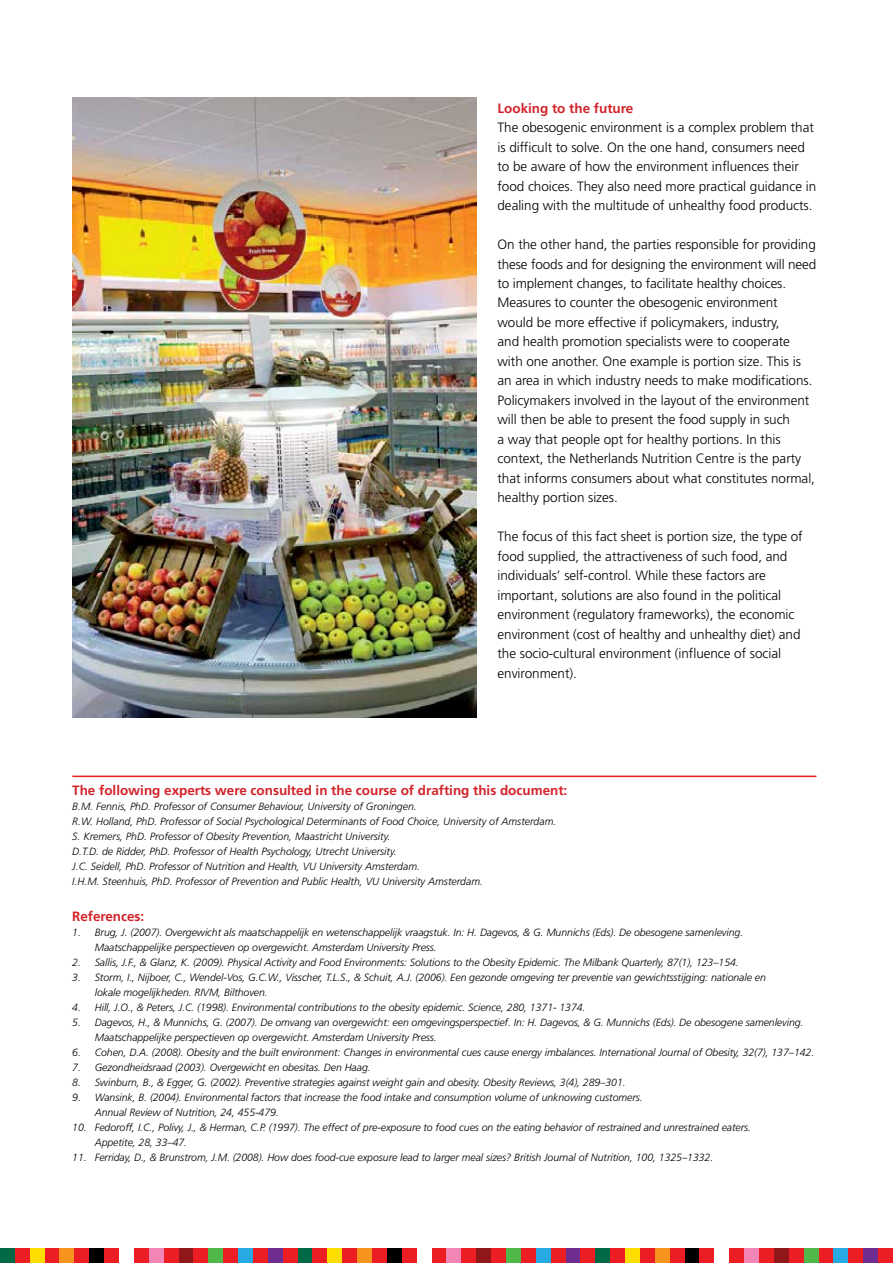
<style>
.page{position:relative;width:893px;height:1263px;background:#fff}
.page>*{position:absolute;margin:0;border:0;box-sizing:border-box;transform-origin:0 0}
.t1{font:300 13.5px/19.5px "Frutiger";letter-spacing:-.005em;color:#000}
.t2{font:700 13.5px "Frutiger";color:#d2232a}
.t3{font:italic 300 10.5px/15px "Frutiger";letter-spacing:-.005em;color:#000}
</style>
<div class="page">
<div style="left:0;top:1248px;width:15px;height:15px;background:#016945"></div>
<div style="left:15px;top:1248px;width:15px;height:15px;background:#ed1d24"></div>
<div style="left:30px;top:1248px;width:15px;height:15px;background:#fd0"></div>
<div style="left:45px;top:1248px;width:15px;height:15px;background:#ed1d24"></div>
<div style="left:60px;top:1248px;width:14px;height:15px;background:#f7941e"></div>
<div style="left:74px;top:1248px;width:15px;height:15px;background:#ed1d24"></div>
<div style="left:89px;top:1248px;width:15px;height:15px;background:#000"></div>
<div style="left:104px;top:1248px;width:15px;height:15px;background:#ed1d24"></div>
<div style="left:134px;top:1248px;width:15px;height:15px;background:#ed1d24"></div>
<div style="left:149px;top:1248px;width:15px;height:15px;background:#f287b7"></div>
<div style="left:164px;top:1248px;width:15px;height:15px;background:#ed1d24"></div>
<div style="left:179px;top:1248px;width:14px;height:15px;background:#90181b"></div>
<div style="left:193px;top:1248px;width:15px;height:15px;background:#ed1d24"></div>
<div style="left:208px;top:1248px;width:15px;height:15px;background:#50b848"></div>
<div style="left:223px;top:1248px;width:15px;height:15px;background:#ed1d24"></div>
<div style="left:238px;top:1248px;width:15px;height:15px;background:#27aae1"></div>
<div style="left:253px;top:1248px;width:15px;height:15px;background:#ed1d24"></div>
<div style="left:268px;top:1248px;width:15px;height:15px;background:#6f2c91"></div>
<div style="left:283px;top:1248px;width:15px;height:15px;background:#ed1d24"></div>
<div style="left:298px;top:1248px;width:15px;height:15px;background:#016945"></div>
<div style="left:313px;top:1248px;width:14px;height:15px;background:#ed1d24"></div>
<div style="left:327px;top:1248px;width:15px;height:15px;background:#fd0"></div>
<div style="left:342px;top:1248px;width:15px;height:15px;background:#ed1d24"></div>
<div style="left:357px;top:1248px;width:15px;height:15px;background:#f7941e"></div>
<div style="left:372px;top:1248px;width:15px;height:15px;background:#ed1d24"></div>
<div style="left:387px;top:1248px;width:15px;height:15px;background:#000"></div>
<div style="left:402px;top:1248px;width:15px;height:15px;background:#ed1d24"></div>
<div style="left:432px;top:1248px;width:14px;height:15px;background:#ed1d24"></div>
<div style="left:446px;top:1248px;width:15px;height:15px;background:#f287b7"></div>
<div style="left:461px;top:1248px;width:15px;height:15px;background:#ed1d24"></div>
<div style="left:476px;top:1248px;width:15px;height:15px;background:#90181b"></div>
<div style="left:491px;top:1248px;width:15px;height:15px;background:#ed1d24"></div>
<div style="left:506px;top:1248px;width:15px;height:15px;background:#50b848"></div>
<div style="left:521px;top:1248px;width:15px;height:15px;background:#ed1d24"></div>
<div style="left:536px;top:1248px;width:15px;height:15px;background:#27aae1"></div>
<div style="left:551px;top:1248px;width:15px;height:15px;background:#ed1d24"></div>
<div style="left:566px;top:1248px;width:14px;height:15px;background:#6f2c91"></div>
<div style="left:580px;top:1248px;width:15px;height:15px;background:#ed1d24"></div>
<div style="left:595px;top:1248px;width:15px;height:15px;background:#016945"></div>
<div style="left:610px;top:1248px;width:15px;height:15px;background:#ed1d24"></div>
<div style="left:625px;top:1248px;width:15px;height:15px;background:#fd0"></div>
<div style="left:640px;top:1248px;width:15px;height:15px;background:#ed1d24"></div>
<div style="left:655px;top:1248px;width:15px;height:15px;background:#f7941e"></div>
<div style="left:670px;top:1248px;width:15px;height:15px;background:#ed1d24"></div>
<div style="left:685px;top:1248px;width:14px;height:15px;background:#000"></div>
<div style="left:699px;top:1248px;width:15px;height:15px;background:#ed1d24"></div>
<div style="left:729px;top:1248px;width:15px;height:15px;background:#ed1d24"></div>
<div style="left:744px;top:1248px;width:15px;height:15px;background:#f287b7"></div>
<div style="left:759px;top:1248px;width:15px;height:15px;background:#ed1d24"></div>
<div style="left:774px;top:1248px;width:15px;height:15px;background:#90181b"></div>
<div style="left:789px;top:1248px;width:15px;height:15px;background:#ed1d24"></div>
<div style="left:804px;top:1248px;width:14px;height:15px;background:#50b848"></div>
<div style="left:818px;top:1248px;width:15px;height:15px;background:#ed1d24"></div>
<div style="left:833px;top:1248px;width:15px;height:15px;background:#27aae1"></div>
<div style="left:848px;top:1248px;width:15px;height:15px;background:#ed1d24"></div>
<div style="left:863px;top:1248px;width:15px;height:15px;background:#6f2c91"></div>
<div style="left:878px;top:1248px;width:15px;height:15px;background:#ed1d24"></div>
<hr style="left:72px;top:776px;width:744px;height:1px;background:#ed1d24">
<img style="left:72px;top:98px;width:404px;height:619px">
<p class="t2" style="left:497px;top:100px;width:137px">Looking to the future</p>
<p class="t1" style="left:497px;top:118px;width:320px">The obesogenic environment is a complex problem that is difficult to solve. On the one hand, consumers need to be aware of how the environment influences their food choices. They also need more practical guidance in dealing with the multitude of unhealthy food products.</p>
<p class="t1" style="left:497px;top:235px;width:320px">On the other hand, the parties responsible for providing these foods and for designing the environment will need to implement changes, to facilitate healthy choices.<br>Measures to counter the obesogenic environment would be more effective if policymakers, industry,<br>and health promotion specialists were to cooperate with one another. One example is portion size. This is an area in which industry needs to make modifications.<br>Policymakers involved in the layout of the environment will then be able to present the food supply in such<br>a way that people opt for healthy portions. In this context, the Netherlands Nutrition Centre is the party that informs consumers about what constitutes normal, healthy portion sizes.</p>
<p class="t1" style="left:497px;top:527px;width:307px">The focus of this fact sheet is portion size, the type of food supplied, the attractiveness of such food, and individuals’ self-control. While these factors are important, solutions are also found in the political environment (regulatory frameworks), the economic environment (cost of healthy and unhealthy diet) and the socio-cultural environment (influence of social environment).</p>
<p class="t2" style="left:72px;top:782px;width:497px">The following experts were consulted in the course of drafting this document:</p>
<p class="t3" style="left:72px;top:799px;width:486px">B.M. Fennis, PhD. Professor of Consumer Behaviour, University of Groningen.<br>R.W. Holland, PhD. Professor of Social Psychological Determinants of Food Choice, University of Amsterdam.<br>S. Kremers, PhD. Professor of Obesity Prevention, Maastricht University.<br>D.T.D. de Ridder, PhD. Professor of Health Psychology, Utrecht University.<br>J.C. Seidell, PhD. Professor of Nutrition and Health, VU University Amsterdam.<br>I.H.M. Steenhuis, PhD. Professor of Prevention and Public Health, VU University Amsterdam.</p>
<p class="t2" style="left:72px;top:908px;width:73px">References:</p>
<p class="t3" style="left:95px;top:925px;width:650px;text-indent:-23px">1. Brug, J. (2007). Overgewicht als maatschappelijk en wetenschappelijk vraagstuk. In: H. Dagevos, &amp; G. Munnichs (Eds). De obesogene samenleving.<br>Maatschappelijke perspectieven op overgewicht. Amsterdam University Press.</p>
<p class="t3" style="left:72px;top:955px;width:668px">2. Sallis, J.F., &amp; Glanz, K. (2009). Physical Activity and Food Environments: Solutions to the Obesity Epidemic. The Milbank Quarterly, 87(1), 123–154.</p>
<p class="t3" style="left:95px;top:970px;width:673px;text-indent:-23px">3. Storm, I., Nijboer, C., Wendel-Vos, G.C.W., Visscher, T.L.S., &amp; Schuit, A.J. (2006). Een gezonde omgeving ter preventie van gewichtsstijging: nationale en lokale mogelijkheden. RIVM, Bilthoven.</p>
<p class="t3" style="left:72px;top:1000px;width:515px">4. Hill, J.O., &amp; Peters, J.C. (1998). Environmental contributions to the obesity epidemic. Science, 280, 1371- 1374.</p>
<p class="t3" style="left:95px;top:1015px;width:710px;text-indent:-23px">5. Dagevos, H., &amp; Munnichs, G. (2007). De omvang van overgewicht: een omgevingsperspectief. In: H. Dagevos, &amp; G. Munnichs (Eds). De obesogene samenleving.<br>Maatschappelijke perspectieven op overgewicht. Amsterdam University Press.</p>
<p class="t3" style="left:72px;top:1045px;width:744px">6. Cohen, D.A. (2008). Obesity and the built environment: Changes in environmental cues cause energy imbalances. International Journal of Obesity, 32(7), 137–142.</p>
<p class="t3" style="left:72px;top:1060px;width:300px">7. Gezondheidsraad (2003). Overgewicht en obesitas. Den Haag.</p>
<p class="t3" style="left:72px;top:1075px;width:555px">8. Swinburn, B., &amp; Egger, G. (2002). Preventive strategies against weight gain and obesity. Obesity Reviews, 3(4), 289–301.</p>
<p class="t3" style="left:95px;top:1090px;width:549px;text-indent:-23px">9. Wansink, B. (2004). Environmental factors that increase the food intake and consumption volume of unknowing customers.<br>Annual Review of Nutrition, 24, 455-479.</p>
<p class="t3" style="left:95px;top:1120px;width:658px;text-indent:-23px">10. Fedoroff, I.C., Polivy, J., &amp; Herman, C.P. (1997). The effect of pre-exposure to food cues on the eating behavior of restrained and unrestrained eaters.<br>Appetite, 28, 33–47.</p>
<p class="t3" style="left:72px;top:1150px;width:642px">11. Ferriday, D., &amp; Brunstrom, J.M. (2008). How does food-cue exposure lead to larger meal sizes? British Journal of Nutrition, 100, 1325–1332.</p>
</div>
